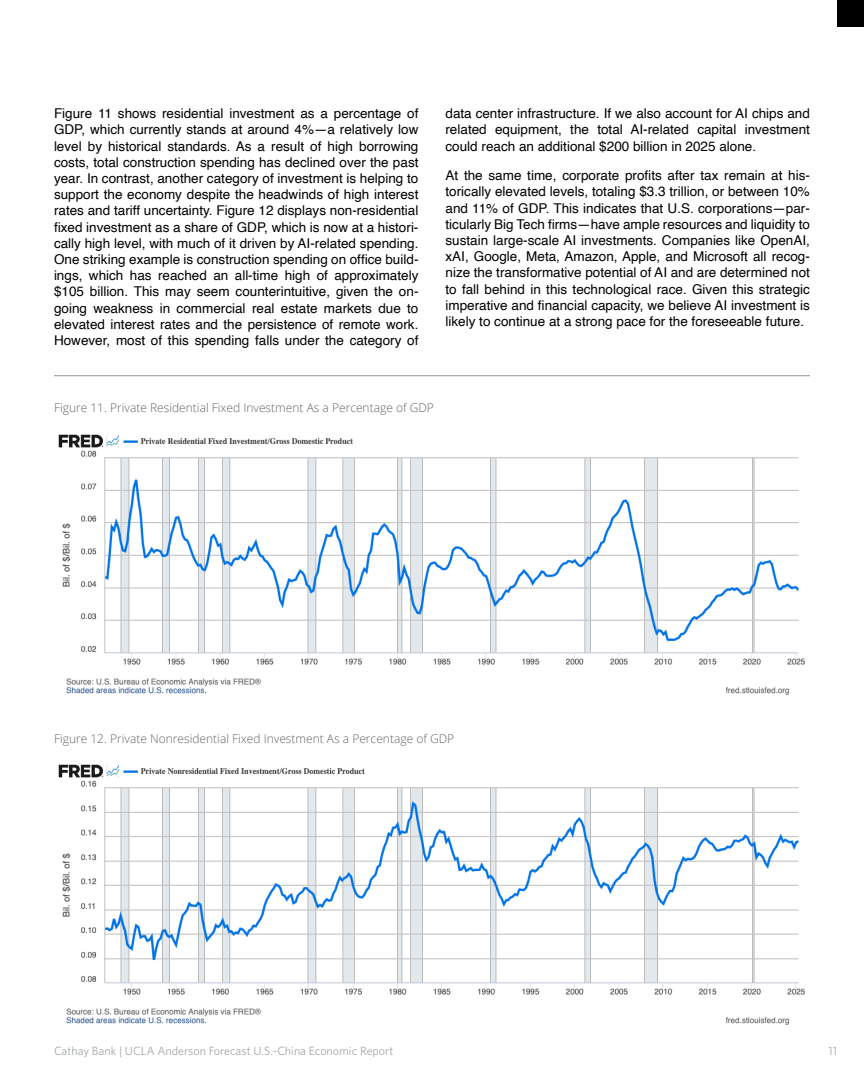
<style>
.page{position:relative;width:864px;height:1080px;background:#fff}
.page>*{position:absolute;margin:0;border:0;box-sizing:border-box;transform-origin:0 0}
.t1{font:13.5px/16.2px "Helvetica";color:#000;text-align:justify}
.t2{font:300 12px "Open Sans";color:#636466}
.t3{font:12px "Whitney";color:#a3a7a9}
</style>
<div class="page">
<div style="left:837px;top:0;width:27px;height:27px;background:#000"></div>
<img style="left:58px;top:434px;width:747px;height:261px">
<img style="left:58px;top:764px;width:747px;height:261px">
<hr style="left:54px;top:375px;width:756px;height:1px;background:#939598">
<p class="t1" style="left:54px;top:106px;width:366px">Figure 11 shows residential investment as a percentage of GDP, which currently stands at around 4%—a relatively low level by historical standards. As a result of high borrowing costs, total construction spending has declined over the past year. In contrast, another category of investment is helping to support the economy despite the headwinds of high interest rates and tariff uncertainty. Figure 12 displays non-residential fixed investment as a share of GDP, which is now at a histori&shy;cally high level, with much of it driven by AI-related spending.<br>One striking example is construction spending on office build&shy;ings, which has reached an all-time high of approximately $105 billion. This may seem counterintuitive, given the on&shy;going weakness in commercial real estate markets due to elevated interest rates and the persistence of remote work.<br>However, most of this spending falls under the category of</p>
<p class="t1" style="left:446px;top:106px;width:366px">data center infrastructure. If we also account for AI chips and related equipment, the total AI-related capital investment could reach an additional $200 billion in 2025 alone.</p>
<p class="t1" style="left:446px;top:168px;width:366px">At the same time, corporate profits after tax remain at his&shy;torically elevated levels, totaling $3.3 trillion, or between 10% and 11% of GDP. This indicates that U.S. corporations—par&shy;ticularly Big Tech firms—have ample resources and liquidity to sustain large-scale AI investments. Companies like OpenAI, xAI, Google, Meta, Amazon, Apple, and Microsoft all recog&shy;nize the transformative potential of AI and are determined not to fall behind in this technological race. Given this strategic imperative and financial capacity, we believe AI investment is likely to continue at a strong pace for the foreseeable future.</p>
<p class="t2" style="left:54px;top:400px;width:381px">Figure 11. Private Residential Fixed Investment As a Percentage of GDP</p>
<p class="t2" style="left:54px;top:730px;width:402px">Figure 12. Private Nonresidential Fixed Investment As a Percentage of GDP</p>
<p class="t3" style="left:54px;top:1043px;width:341px">Cathay Bank | UCLA Anderson Forecast U.S.-China Economic Report</p>
<p class="t3" style="left:828px;top:1043px;width:10px">11</p>
</div>
